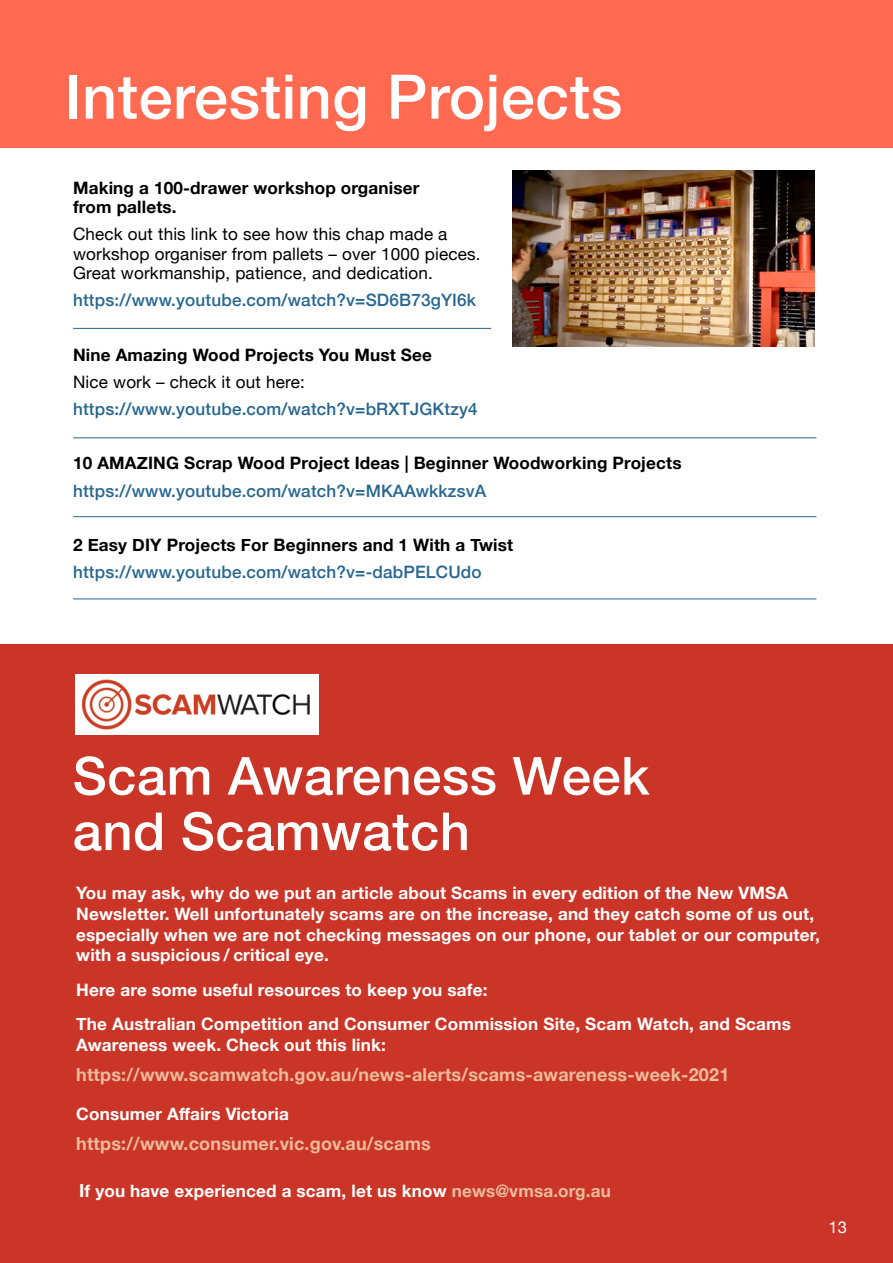
<style>
.page{position:relative;width:893px;height:1263px;background:#fff}
.page>*{position:absolute;margin:0;border:0;box-sizing:border-box;transform-origin:0 0}
.t1{font:500 61.5px "Helvetica Neue";letter-spacing:.01em;color:#fff}
.t2{font:500 52.5px/55.5px "Helvetica Neue";letter-spacing:.01em;color:#fff}
.t3{font:700 18px "Helvetica Neue";letter-spacing:.01em;color:#ecbb9b}
.t4{font:700 17.1px/20.5px "Helvetica Neue";letter-spacing:.01em;color:#fff}
.t5{font:700 17.1px/19.5px "Helvetica Neue";letter-spacing:.01em;color:#000}
.t6{font:500 17.1px "Helvetica Neue";letter-spacing:.01em;color:#276791}
.t7{font:17.1px/19.5px "Helvetica Neue";letter-spacing:.01em;color:#000}
.t8{font:16.5px "Helvetica Neue";color:#fff}
.s1{font-size:18px}
.s2{color:#ecbb9b}
</style>
<div class="page">
<div style="left:0;top:0;width:893px;height:147px;background:#ff6a50"></div>
<img style="left:512px;top:170px;width:302px;height:177px">
<hr style="left:73px;top:516px;width:743px;height:1px;background:#276791">
<hr style="left:73px;top:598px;width:743px;height:1px;background:#276791">
<hr style="left:73px;top:437px;width:743px;height:1px;background:#276791">
<hr style="left:73px;top:328px;width:418px;height:1px;background:#276791">
<div style="left:0;top:645px;width:893px;height:618px;background:#cb3527"></div>
<div style="left:75px;top:674px;width:244px;height:61px;background:#fff"></div>
<img style="left:81px;top:679px;width:229px;height:51px">
<h1 class="t1" style="left:65px;top:47px;width:559px">Interesting Projects</h1>
<p class="t5" style="left:73px;top:178px;width:348px">Making a 100-drawer workshop organiser from pallets.</p>
<p class="t7" style="left:73px;top:225px;width:409px">Check out this link to see how this chap made a workshop organiser from pallets – over 1000 pieces.<br>Great workmanship, patience, and dedication.</p>
<p class="t6" style="left:73px;top:287px;width:404px">https://www.youtube.com/watch?v=SD6B73gYI6k</p>
<p class="t5" style="left:73px;top:345px;width:360px">Nine Amazing Wood Projects You Must See</p>
<p class="t7" style="left:73px;top:373px;width:233px">Nice work – check it out here:</p>
<p class="t6" style="left:73px;top:395px;width:406px">https://www.youtube.com/watch?v=bRXTJGKtzy4</p>
<p class="t5" style="left:73px;top:454px;width:610px">10 AMAZING Scrap Wood Project Ideas | Beginner Woodworking Projects</p>
<p class="t6" style="left:73px;top:477px;width:415px">https://www.youtube.com/watch?v=MKAAwkkzsvA</p>
<p class="t5" style="left:73px;top:535px;width:442px">2 Easy DIY Projects For Beginners and 1 With a Twist</p>
<p class="t6" style="left:73px;top:558px;width:410px">https://www.youtube.com/watch?v=-dabPELCUdo</p>
<h2 class="t2" style="left:73px;top:744px;width:578px">Scam Awareness Week and Scamwatch</h2>
<p class="t4" style="left:76px;top:883px;width:745px">You may ask, why do we put an article about Scams in every edition of the New VMSA Newsletter. Well unfortunately scams are on the increase, and they catch some of us out, especially when we are not checking messages on our phone, our tablet or our computer, with a suspicious / critical eye.</p>
<p class="t4" style="left:76px;top:973px;width:716px;line-height:34.7px">Here are some useful resources to keep you safe:<br>The Australian Competition and Consumer Commission Site, Scam Watch, and Scams</p>
<p class="t4" style="left:76px;top:1035px;width:311px">Awareness week. Check out this link:</p>
<p class="t3" style="left:76px;top:1060px;width:654px">https://www.scamwatch.gov.au/news-alerts/scams-awareness-week-2021</p>
<p class="t4" style="left:76px;top:1104px;width:214px">Consumer Affairs Victoria</p>
<p class="t3" style="left:76px;top:1129px;width:356px">https://www.consumer.vic.gov.au/scams</p>
<p class="t4" style="left:79px;top:1181px;width:533px"><span class="s1">I</span>f you have experienced a scam, let us know <span class="s2">news@vmsa.org.au</span></p>
<p class="t8" style="left:828px;top:1215px;width:20px">13</p>
</div>
